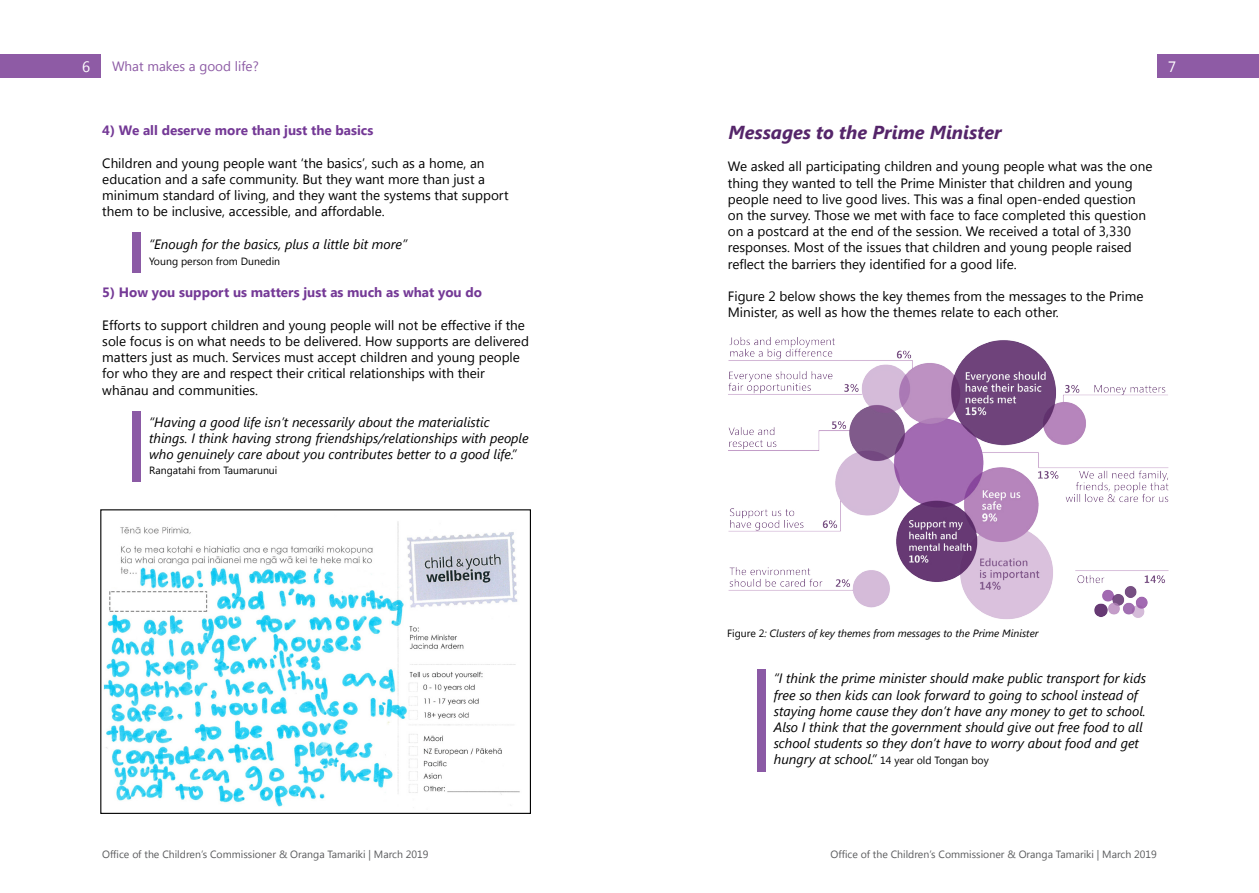
<style>
.page{position:relative;width:1259px;height:893px;background:#fff}
.page>*{position:absolute;margin:0;border:0;box-sizing:border-box;transform-origin:0 0}
.t1{font:italic 700 18.75px "Segoe UI";color:#55256a}
.t2{font:15px "Segoe UI";color:#fff}
.t3{font:13.5px/16.2px "Segoe UI";color:#000}
.t4{font:italic 13.5px/16.2px "Segoe UI";color:#000}
.t5{font:700 13.5px "Segoe UI";color:#743996}
.t6{font:13.5px "Segoe UI";color:#8d5ba5}
.t7{font:10.5px "Segoe UI";color:#5a5b5d}
.t8{font:10.5px "Segoe UI";color:#000}
.t9{font:italic 10.5px "Segoe UI";color:#000}
.s1{font-style:normal}
.s2{font-style:italic;font-size:13.5px}
</style>
<div class="page">
<div style="left:0;top:55px;width:101px;height:23px;background:#8e5ba5"></div>
<div style="left:1157px;top:54px;width:102px;height:24px;background:#8e5ba5"></div>
<div style="left:132px;top:412px;width:9px;height:70px;background:#8b5aa5"></div>
<div style="left:132px;top:232px;width:9px;height:41px;background:#8b5aa5"></div>
<img style="left:103px;top:521px;width:417px;height:286px">
<div style="left:100px;top:509px;width:431px;height:305px;border:1px solid #000"></div>
<img style="left:728px;top:337px;width:441px;height:282px">
<div style="left:757px;top:669px;width:8px;height:102px;background:#8b5aa5"></div>
<p class="t2" style="left:82px;top:56px;width:10px">6</p>
<p class="t2" style="left:1168px;top:56px;width:10px">7</p>
<p class="t6" style="left:112px;top:57px;width:148px">What makes a good life?</p>
<p class="t5" style="left:102px;top:121px;width:272px">4) We all deserve more than just the basics</p>
<p class="t3" style="left:102px;top:154px;width:408px">Children and young people want ‘the basics’, such as a home, an education and a safe community. But they want more than just a minimum standard of living, and they want the systems that support them to be inclusive, accessible, and affordable.</p>
<p class="t4" style="left:149px;top:235px;width:259px">“Enough for the basics, plus a little bit more”</p>
<p class="t8" style="left:149px;top:254px;width:133px">Young person from Dunedin</p>
<p class="t5" style="left:102px;top:283px;width:381px">5) How you support us matters just as much as what you do</p>
<p class="t3" style="left:102px;top:316px;width:428px">Efforts to support children and young people will not be effective if the sole focus is on what needs to be delivered. How supports are delivered matters just as much. Services must accept children and young people for who they are and respect their critical relationships with their whānau and communities.</p>
<p class="t4" style="left:149px;top:413px;width:381px">“Having a good life isn’t necessarily about the materialistic things. I think having strong friendships/relationships with people who genuinely care about you contributes better to a good life.”</p>
<p class="t8" style="left:149px;top:463px;width:130px">Rangatahi from Taumarunui</p>
<h1 class="t1" style="left:728px;top:119px;width:274px">Messages to the Prime Minister</h1>
<p class="t3" style="left:728px;top:158px;width:426px">We asked all participating children and young people what was the one thing they wanted to tell the Prime Minister that children and young people need to live good lives. This was a final open-ended question on the survey. Those we met with face to face completed this question on a postcard at the end of the session. We received a total of 3,330 responses. Most of the issues that children and young people raised reflect the barriers they identified for a good life.</p>
<p class="t3" style="left:728px;top:288px;width:417px">Figure 2 below shows the key themes from the messages to the Prime<br>Minister, as well as how the themes relate to each other.</p>
<p class="t9" style="left:727px;top:626px;width:313px"><span class="s1">Figure 2</span>: Clusters of key themes from messages to the Prime Minister</p>
<p class="t4" style="left:774px;top:670px;width:374px">“I think the prime minister should make public transport for kids free so then kids can look forward to going to school instead of staying home cause they don’t have any money to get to school.<br>Also I think that the government should give out free food to all school students so they don’t have to worry about food and get</p>
<p class="t8" style="left:774px;top:753px;width:216px"><span class="s2">hungry at school.”</span> 14 year old Tongan boy</p>
<p class="t7" style="left:102px;top:847px;width:328px">Office of the Children’s Commissioner &amp; Oranga Tamariki | March 2019</p>
<p class="t7" style="left:830px;top:847px;width:328px">Office of the Children’s Commissioner &amp; Oranga Tamariki | March 2019</p>
</div>
